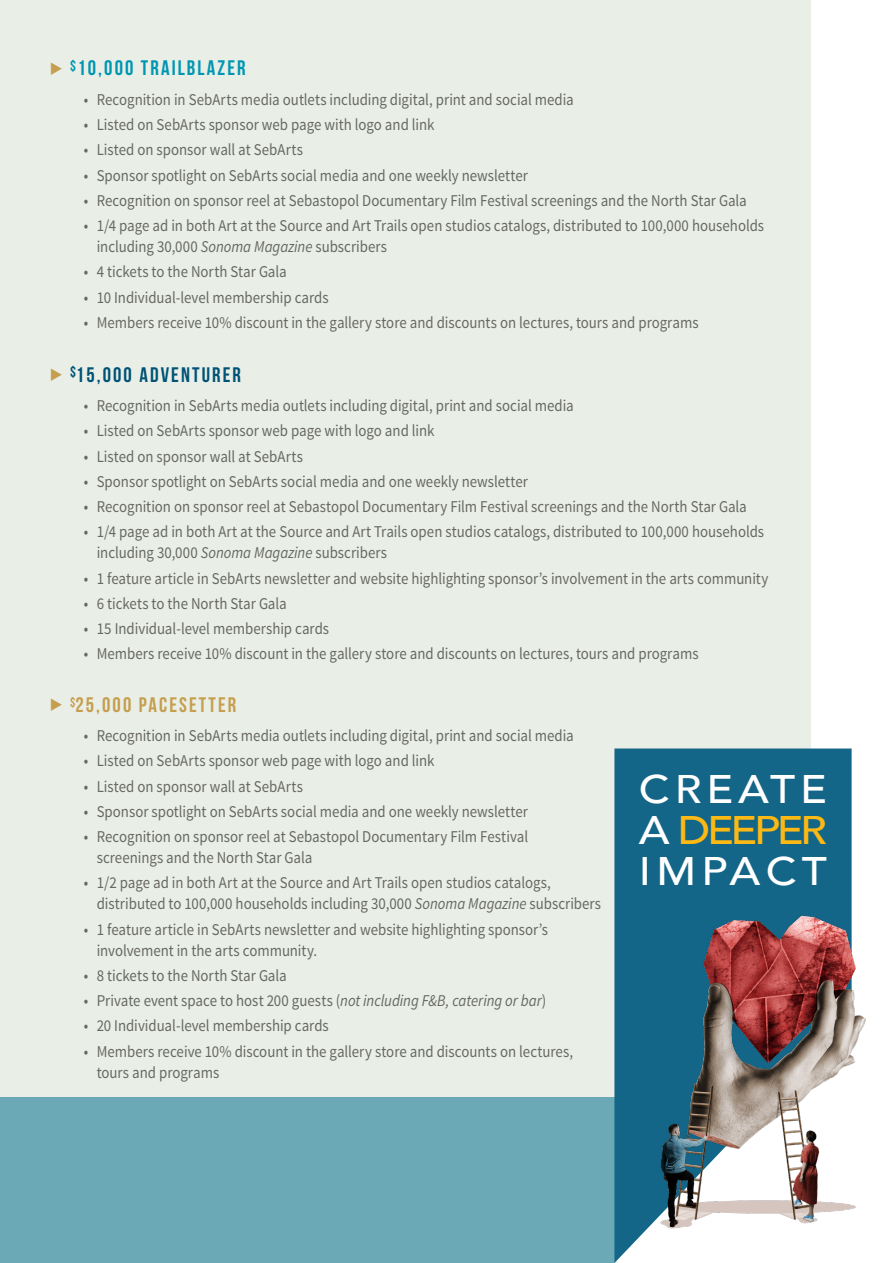
<style>
.page{position:relative;width:893px;height:1263px;background:#fff}
.page>*{position:absolute;margin:0;border:0;box-sizing:border-box;transform-origin:0 0}
._41_Content_gray_Rama_Gothic_C{font:500 39.9px "Avenir";letter-spacing:.115em;color:#fff;scale:1.1 1}
._41_Content_gray_Rama_Gothic_C-2{font:500 39.9px "Avenir";letter-spacing:-.075em;color:#fcb814;scale:1.1 1}
._19_Content_gray_Bebas_Neue{font:21px "Bebas Neue";letter-spacing:.1em;color:#0096b2}
._19_Content_gray_Bebas_Neue-2{font:21px "Bebas Neue";letter-spacing:.1em;color:#005376}
._19_Content_gray_Bebas_Neue-3{font:21px "Bebas Neue";letter-spacing:.1em;color:#c59f4f}
.t1{font:16.5px/21px "Source Sans Pro";color:#686860;scale:.9 1}
.s1{color:#c59f4f}
.s2{font-style:italic}
.s3{color:#fff}
</style>
<div class="page">
<div style="left:0;top:0;width:810px;height:1263px;background:#e9efe7"></div>
<div style="left:0;top:1097px;width:615px;height:166px;background:#6ba9b6"></div>
<svg style="left:614px;top:748px;width:238px;height:515px;background:#327a96"></svg>
<img style="left:652px;top:911px;width:214px;height:320px">
<div style="left:816px;top:1221px;width:40px;height:26px;background:#fff"></div>
<p class="_19_Content_gray_Bebas_Neue" style="left:50px;top:57px;width:197px"><span class="s1">◆</span> <sup>$</sup>10,000 TRAILBLAZER</p>
<p class="t1" style="left:84px;top:89px;width:546px">• Recognition in SebArts media outlets including digital, print and social media</p>
<p class="t1" style="left:84px;top:114px;width:391px">• Listed on SebArts sponsor web page with logo and link</p>
<p class="t1" style="left:84px;top:140px;width:245px">• Listed on sponsor wall at SebArts</p>
<p class="t1" style="left:84px;top:165px;width:495px">• Sponsor spotlight on SebArts social media and one weekly newsletter</p>
<p class="t1" style="left:84px;top:190px;width:738px">• Recognition on sponsor reel at Sebastopol Documentary Film Festival screenings and the North Star Gala</p>
<p class="t1" style="left:97px;top:215px;width:743px;text-indent:-13px">• 1/4 page ad in both Art at the Source and Art Trails open studios catalogs, distributed to 100,000 households including 30,000 <span class="s2">Sonoma Magazine</span> subscribers</p>
<p class="t1" style="left:84px;top:262px;width:227px">• 4 tickets to the North Star Gala</p>
<p class="t1" style="left:84px;top:287px;width:273px">• 10 Individual-level membership cards</p>
<p class="t1" style="left:84px;top:312px;width:684px">• Members receive 10% discount in the gallery store and discounts on lectures, tours and programs</p>
<p class="_19_Content_gray_Bebas_Neue-2" style="left:50px;top:363px;width:193px"><span class="s1">◆</span> <sup>$</sup>15,000 ADVENTURER</p>
<p class="t1" style="left:84px;top:395px;width:546px">• Recognition in SebArts media outlets including digital, print and social media</p>
<p class="t1" style="left:84px;top:421px;width:391px">• Listed on SebArts sponsor web page with logo and link</p>
<p class="t1" style="left:84px;top:446px;width:245px">• Listed on sponsor wall at SebArts</p>
<p class="t1" style="left:84px;top:471px;width:495px">• Sponsor spotlight on SebArts social media and one weekly newsletter</p>
<p class="t1" style="left:84px;top:496px;width:738px">• Recognition on sponsor reel at Sebastopol Documentary Film Festival screenings and the North Star Gala</p>
<p class="t1" style="left:97px;top:522px;width:743px;text-indent:-13px">• 1/4 page ad in both Art at the Source and Art Trails open studios catalogs, distributed to 100,000 households including 30,000 <span class="s2">Sonoma Magazine</span> subscribers</p>
<p class="t1" style="left:84px;top:568px;width:762px">• 1 feature article in SebArts newsletter and website highlighting sponsor’s involvement in the arts community</p>
<p class="t1" style="left:84px;top:593px;width:227px">• 6 tickets to the North Star Gala</p>
<p class="t1" style="left:84px;top:618px;width:274px">• 15 Individual-level membership cards</p>
<p class="t1" style="left:84px;top:644px;width:684px">• Members receive 10% discount in the gallery store and discounts on lectures, tours and programs</p>
<p class="_19_Content_gray_Bebas_Neue-3" style="left:50px;top:693px;width:188px">◆ <sup>$</sup>25,000 PACESETTER</p>
<p class="t1" style="left:84px;top:725px;width:546px">• Recognition in SebArts media outlets including digital, print and social media</p>
<p class="t1" style="left:84px;top:751px;width:391px">• Listed on SebArts sponsor web page with logo and link</p>
<p class="t1" style="left:84px;top:776px;width:245px">• Listed on sponsor wall at SebArts</p>
<p class="t1" style="left:84px;top:801px;width:495px">• Sponsor spotlight on SebArts social media and one weekly newsletter</p>
<p class="t1" style="left:97px;top:826px;width:481px;text-indent:-13px">• Recognition on sponsor reel at Sebastopol Documentary Film Festival screenings and the North Star Gala</p>
<p class="t1" style="left:97px;top:873px;width:562px;text-indent:-13px">• 1/2 page ad in both Art at the Source and Art Trails open studios catalogs, distributed to 100,000 households including 30,000 <span class="s2">Sonoma Magazine</span> subscribers</p>
<p class="t1" style="left:97px;top:919px;width:503px;text-indent:-13px">• 1 feature article in SebArts newsletter and website highlighting sponsor’s involvement in the arts community.</p>
<p class="t1" style="left:84px;top:965px;width:227px">• 8 tickets to the North Star Gala</p>
<p class="t1" style="left:84px;top:990px;width:515px">• Private event space to host 200 guests (<span class="s2">not including F&amp;B, catering or bar</span>)</p>
<p class="t1" style="left:84px;top:1016px;width:274px">• 20 Individual-level membership cards</p>
<p class="t1" style="left:97px;top:1041px;width:531px;text-indent:-13px">• Members receive 10% discount in the gallery store and discounts on lectures, tours and programs</p>
<p class="_41_Content_gray_Rama_Gothic_C" style="left:639px;top:755px;width:173px">CREATE</p>
<p class="_41_Content_gray_Rama_Gothic_C-2" style="left:639px;top:796px;width:173px"><span class="s3">A</span> DEEPER</p>
<p class="_41_Content_gray_Rama_Gothic_C" style="left:639px;top:837px;width:173px">IMPACT</p>
</div>
